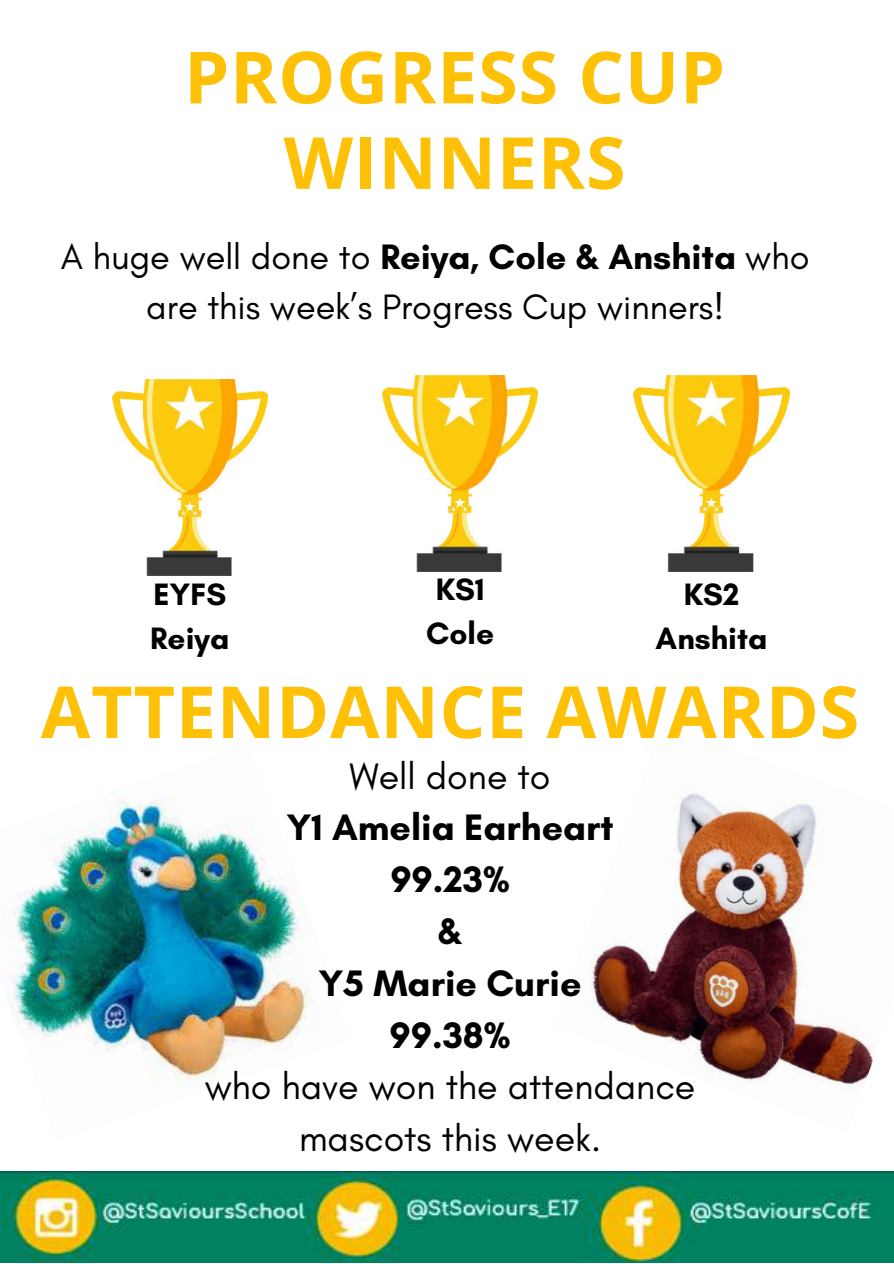
<style>
.page{position:relative;width:894px;height:1264px;background:#fff}
.page>*{position:absolute;margin:0;border:0;box-sizing:border-box;transform-origin:0 0}
.t1{font:700 71.85px/85.5px "Open Sans";letter-spacing:.01em;color:#ffc107;text-align:center}
.t2{font:37.5px/51.8px "Glacial Indifference";color:#000;text-align:center}
.t3{font:700 37.5px/51.8px "Glacial Indifference";color:#000;text-align:center}
.t4{font:36px/49.5px "Glacial Indifference";color:#000;text-align:center}
.t5{font:700 31.5px/43.8px "Glacial Indifference";color:#000;text-align:center}
.s1{font-weight:700}
</style>
<div class="page">
<img style="left:0;top:1171px;width:893px;height:91px">
<img style="left:587px;top:793px;width:286px;height:296px">
<img style="left:5px;top:791px;width:309px;height:289px">
<img style="left:633px;top:375px;width:156px;height:196px">
<img style="left:382px;top:375px;width:155px;height:196px">
<img style="left:112px;top:379px;width:155px;height:196px">
<h1 class="t1" style="left:184px;top:33px;width:542px">PROGRESS CUP<br>WINNERS</h1>
<p class="t4" style="left:61px;top:232px;width:749px">A huge well done to <span class="s1">Reiya, Cole &amp; Anshita</span> who are this week’s Progress Cup winners!</p>
<p class="t5" style="left:150px;top:571px;width:81px;text-align:left">EYFS<br>Reiya</p>
<p class="t5" style="left:426px;top:567px;width:69px">KS1<br>Cole</p>
<p class="t5" style="left:655px;top:571px;width:113px">KS2<br>Anshita</p>
<h1 class="t1" style="left:41px;top:667px;width:819px">ATTENDANCE AWARDS</h1>
<p class="t2" style="left:349px;top:749px;width:203px">Well done to</p>
<p class="t3" style="left:286px;top:801px;width:328px">Y1 Amelia Earheart<br>99.23%<br>&amp;<br>Y5 Marie Curie<br>99.38%</p>
<p class="t2" style="left:205px;top:1060px;width:492px">who have won the attendance mascots this week.</p>
</div>
